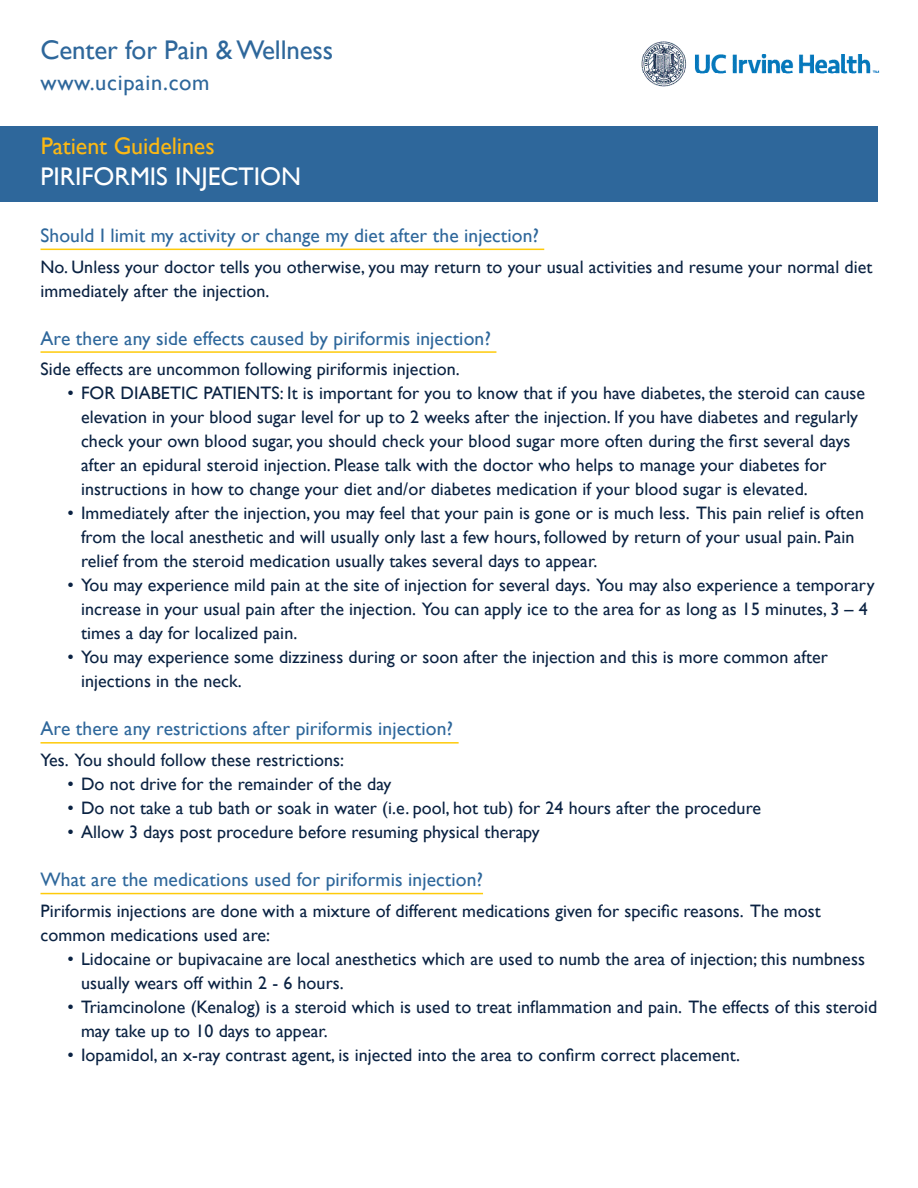
<style>
.page{position:relative;width:918px;height:1188px;background:#fff}
.page>*{position:absolute;margin:0;border:0;box-sizing:border-box;transform-origin:0 0}
.t1{font:27px "Gill Sans";letter-spacing:-.005em;color:#2e679b}
.t2{font:25.5px "Gill Sans";color:#fff}
.t3{font:24px "Gill Sans";letter-spacing:-.005em;color:#fcb814}
.t4{font:22.5px "Gill Sans";letter-spacing:.03em;color:#2e679b}
.after_title_spacing{font:19.5px "Gill Sans";letter-spacing:.005em;color:#2e679b}
.bullet_pts{font:18px/24px "Gill Sans";letter-spacing:.005em;color:#0a2242}
</style>
<div class="page">
<div style="left:0;top:126px;width:878px;height:76px;background:#2e679b"></div>
<img style="left:641px;top:41px;width:239px;height:46px">
<hr style="left:40px;top:249px;width:504px;height:1px;background:#feca0a">
<hr style="left:40px;top:351px;width:456px;height:2px;background:#feca0a">
<hr style="left:40px;top:742px;width:419px;height:2px;background:#feca0a">
<hr style="left:40px;top:893px;width:443px;height:1px;background:#feca0a">
<p class="t1" style="left:40px;top:34px;width:294px">Center for Pain &amp; Wellness</p>
<p class="t4" style="left:40px;top:69px;width:171px">www.ucipain.com</p>
<p class="t3" style="left:41px;top:132px;width:175px">Patient Guidelines</p>
<p class="t2" style="left:40px;top:162px;width:262px">PIRIFORMIS INJECTION</p>
<p class="after_title_spacing" style="left:40px;top:224px;width:500px">Should I limit my activity or change my diet after the injection?</p>
<p class="bullet_pts" style="left:40px;top:254px;width:834px">No. Unless your doctor tells you otherwise, you may return to your usual activities and resume your normal diet immediately after the injection.</p>
<p class="after_title_spacing" style="left:40px;top:327px;width:452px">Are there any side effects caused by piriformis injection?</p>
<p class="bullet_pts" style="left:40px;top:357px;width:421px">Side effects are uncommon following piriformis injection.</p>
<p class="bullet_pts" style="left:81px;top:381px;width:786px;text-indent:-14px">• FOR DIABETIC PATIENTS: It is important for you to know that if you have diabetes, the steroid can cause elevation in your blood sugar level for up to 2 weeks after the injection. If you have diabetes and regularly check your own blood sugar, you should check your blood sugar more often during the first several days after an epidural steroid injection. Please talk with the doctor who helps to manage your diabetes for instructions in how to change your diet and/or diabetes medication if your blood sugar is elevated.</p>
<p class="bullet_pts" style="left:81px;top:501px;width:785px;text-indent:-14px">• Immediately after the injection, you may feel that your pain is gone or is much less. This pain relief is often from the local anesthetic and will usually only last a few hours, followed by return of your usual pain. Pain relief from the steroid medication usually takes several days to appear.</p>
<p class="bullet_pts" style="left:81px;top:573px;width:795px;text-indent:-14px">• You may experience mild pain at the site of injection for several days. You may also experience a temporary increase in your usual pain after the injection. You can apply ice to the area for as long as 15 minutes, 3 – 4 times a day for localized pain.</p>
<p class="bullet_pts" style="left:81px;top:645px;width:749px;text-indent:-14px">• You may experience some dizziness during or soon after the injection and this is more common after injections in the neck.</p>
<p class="after_title_spacing" style="left:40px;top:717px;width:414px">Are there any restrictions after piriformis injection?</p>
<p class="bullet_pts" style="left:40px;top:748px;width:305px">Yes. You should follow these restrictions:</p>
<p class="bullet_pts" style="left:68px;top:772px;width:325px">• Do not drive for the remainder of the day</p>
<p class="bullet_pts" style="left:68px;top:796px;width:695px">• Do not take a tub bath or soak in water (i.e. pool, hot tub) for 24 hours after the procedure</p>
<p class="bullet_pts" style="left:68px;top:820px;width:474px">• Allow 3 days post procedure before resuming physical therapy</p>
<p class="after_title_spacing" style="left:40px;top:868px;width:444px">What are the medications used for piriformis injection?</p>
<p class="bullet_pts" style="left:40px;top:899px;width:782px">Piriformis injections are done with a mixture of different medications given for specific reasons. The most common medications used are:</p>
<p class="bullet_pts" style="left:81px;top:947px;width:785px;text-indent:-14px">• Lidocaine or bupivacaine are local anesthetics which are used to numb the area of injection; this numbness usually wears off within 2 - 6 hours.</p>
<p class="bullet_pts" style="left:81px;top:995px;width:798px;text-indent:-14px">• Triamcinolone (Kenalog) is a steroid which is used to treat inflammation and pain. The effects of this steroid may take up to 10 days to appear.</p>
<p class="bullet_pts" style="left:68px;top:1043px;width:674px">• Iopamidol, an x-ray contrast agent, is injected into the area to confirm correct placement.</p>
</div>
